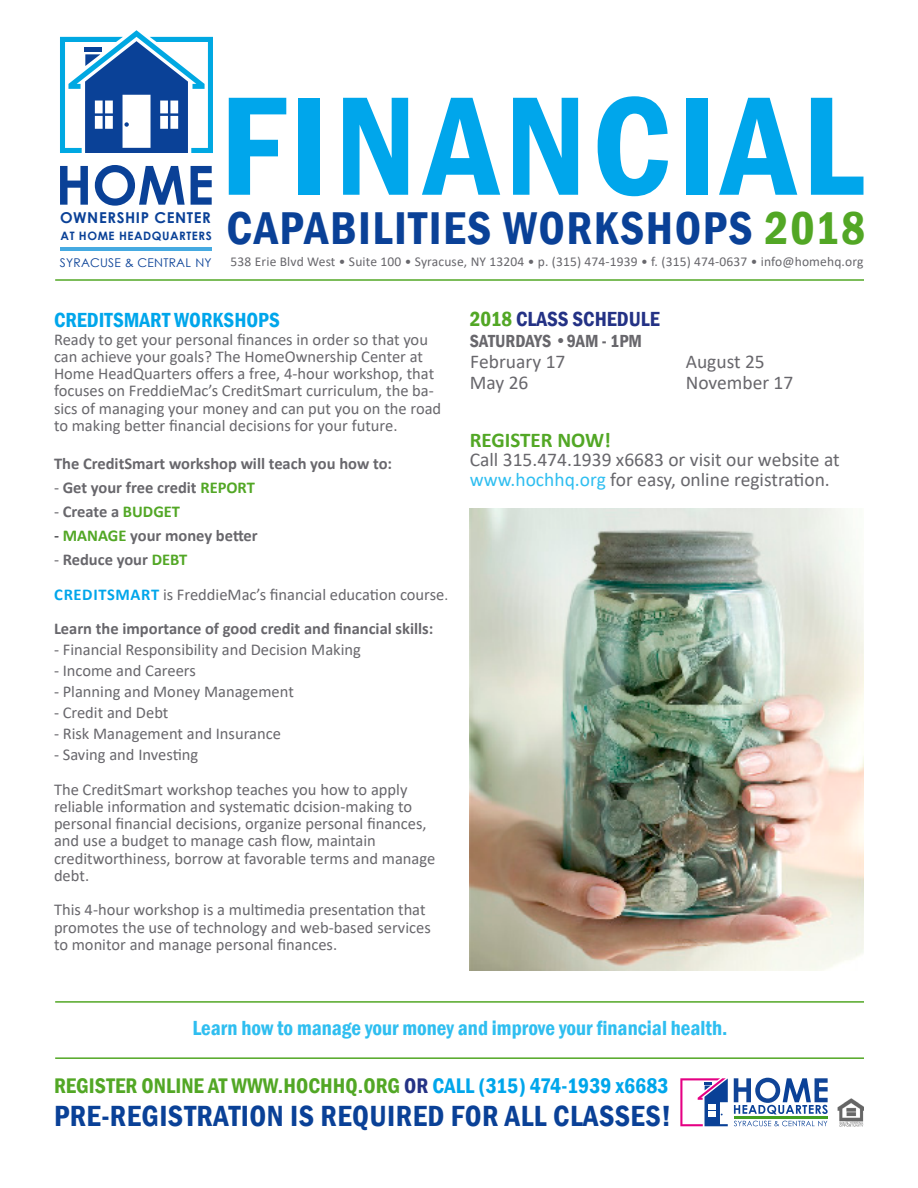
<style>
.page{position:relative;width:918px;height:1188px;background:#fff}
.page>*{position:absolute;margin:0;border:0;box-sizing:border-box;transform-origin:0 0}
.t1{font:600 condensed 145.5px "Franklin Gothic";letter-spacing:.04em;color:#00a6eb}
.t2{font:700 53.85px "Century Gothic";color:#0a4197}
.t3{font:600 condensed 47.25px "Franklin Gothic";letter-spacing:.03em;color:#0a4197}
.t4{font:600 condensed 30px "Franklin Gothic";letter-spacing:.015em;color:#0a4197}
.t5{font:600 condensed 21.75px "Franklin Gothic";color:#52a725}
.t6{font:600 condensed 21px "Franklin Gothic";color:#2fbef0}
.t7{font:600 condensed 21px "Franklin Gothic";color:#00a6eb}
.t8{font:600 condensed 21px "Franklin Gothic";color:#243285}
.t9{font:700 21px "Calibri";color:#52a725}
.t10{font:19.5px "Calibri";color:#68676c}
.t11{font:600 condensed 18px "Franklin Gothic";color:#68676c}
.t12{font:16.5px/17.2px "Calibri";color:#68676c}
.t13{font:700 16.5px "Calibri";color:#68676c}
.t14{font:700 15px "Century Gothic";letter-spacing:.04em;color:#0a4197}
.t15{font:13.5px "Calibri";letter-spacing:.01em;color:#68676c}
.t16{font:12px "Century Gothic";letter-spacing:.02em;color:#0a4197}
.t17{font:700 11.55px "Century Gothic";letter-spacing:.045em;color:#0a4197}
.s1{color:#52a725}
.s2{font-weight:400}
.s3{font-weight:400;color:#1b1c20}
.s4{font-weight:700;color:#00a6eb}
.s5{font-size:15px}
.s6{font-weight:500}
.s7{color:#2fbef0}
.s8{color:#243285}
.s9{color:#00a6eb}
</style>
<div class="page">
<hr style="left:55px;top:279px;width:809px;height:2px;background:#52a725">
<hr style="left:55px;top:1001px;width:809px;height:2px;background:#52a725">
<hr style="left:55px;top:1057px;width:809px;height:2px;background:#52a725">
<svg style="left:60px;top:30px;width:153px;height:123px"></svg>
<hr style="left:60px;top:247px;width:152px;height:4px;background:#46aae1">
<img style="left:470px;top:509px;width:394px;height:461px">
<img style="left:837px;top:1098px;width:27px;height:28px">
<svg style="left:734px;top:1121px;width:93px;height:5px"></svg>
<svg style="left:734px;top:1078px;width:94px;height:36px"></svg>
<hr style="left:734px;top:1116px;width:94px;height:3px;background:#449f22">
<svg style="left:680px;top:1078px;width:48px;height:48px"></svg>
<p class="t2" style="left:56px;top:144px;width:160px">HOME</p>
<p class="t14" style="left:60px;top:207px;width:152px">OWNERSHIP CENTER</p>
<p class="t17" style="left:61px;top:227px;width:153px">AT HOME HEADQUARTERS</p>
<p class="t1" style="left:220px;top:49px;width:646px">FINANCIAL</p>
<p class="t3" style="left:226px;top:197px;width:641px">CAPABILITIES WORKSHOPS <span class="s1">2018</span></p>
<p class="t16" style="left:60px;top:255px;width:153px">SYRACUSE &amp; CENTRAL NY</p>
<p class="t15" style="left:231px;top:252px;width:634px">538 Erie Blvd West • Suite 100 • Syracuse, NY 13204 • p. (315) 474-1939 • f. (315) 474-0637 • info@homehq.org</p>
<p class="t7" style="left:54px;top:306px;width:227px">CREDITSMART WORKSHOPS</p>
<p class="t12" style="left:54px;top:330px;width:389px">Ready to get your personal finances in order so that you can achieve your goals? The HomeOwnership Center at Home HeadQuarters offers a free, 4-hour workshop, that focuses on FreddieMac’s CreditSmart curriculum, the ba&shy;sics of managing your money and can put you on the road to making better financial decisions for your future.</p>
<p class="t13" style="left:54px;top:452px;width:340px">The CreditSmart workshop will teach you how to:</p>
<p class="t13" style="left:54px;top:476px;width:202px"><span class="s2">-</span> Get your free credit <span class="s1">REPORT</span></p>
<p class="t13" style="left:54px;top:500px;width:128px"><span class="s2">-</span> Create a <span class="s1">BUDGET</span></p>
<p class="t13" style="left:54px;top:524px;width:205px"><span class="s3">-</span> <span class="s1">MANAGE</span> your money better</p>
<p class="t13" style="left:54px;top:548px;width:135px"><span class="s2">-</span> Reduce your <span class="s1">DEBT</span></p>
<p class="t12" style="left:54px;top:585px;width:395px"><span class="s4">CREDITSMART</span> is FreddieMac’s financial education course<span class="s5">.</span></p>
<p class="t13" style="left:54px;top:617px;width:381px">Learn the importance of good credit and financial skills:</p>
<p class="t12" style="left:54px;top:641px;width:309px">- Financial Responsibility and Decision Making</p>
<p class="t12" style="left:54px;top:662px;width:143px">- Income and Careers</p>
<p class="t12" style="left:54px;top:683px;width:241px">- Planning and Money Management</p>
<p class="t12" style="left:54px;top:704px;width:116px">- Credit and Debt</p>
<p class="t12" style="left:54px;top:725px;width:228px">- Risk Management and Insurance</p>
<p class="t12" style="left:54px;top:746px;width:146px">- Saving and Investing</p>
<p class="t12" style="left:54px;top:780px;width:383px">The CreditSmart workshop teaches you how to apply reliable information and systematic dcision-making to personal financial decisions, organize personal finances, and use a budget to manage cash flow, maintain creditworthiness, borrow at favorable terms and manage debt.</p>
<p class="t12" style="left:54px;top:901px;width:378px">This 4-hour workshop is a multimedia presentation that promotes the use of technology and web-based services to monitor and manage personal finances.</p>
<p class="t8" style="left:470px;top:305px;width:192px"><span class="s1">2018</span> CLASS SCHEDULE</p>
<p class="t11" style="left:470px;top:329px;width:174px">SATURDAYS <span class="s6">•</span>9AM - 1PM</p>
<p class="t10" style="left:470px;top:348px;width:97px">February 17</p>
<p class="t10" style="left:686px;top:348px;width:81px">August 25</p>
<p class="t10" style="left:470px;top:369px;width:60px">May 26</p>
<p class="t10" style="left:686px;top:369px;width:109px">November 17</p>
<p class="t9" style="left:470px;top:425px;width:143px">REGISTER NOW!</p>
<p class="t10" style="left:470px;top:446px;width:371px">Call 315.474.1939 x6683 or visit our website at</p>
<p class="t10" style="left:470px;top:466px;width:362px"><span class="s7">www.hochhq.org</span> for easy, online registration.</p>
<p class="t6" style="left:192px;top:1014px;width:537px">Learn how to manage your money and improve your financial health.</p>
<p class="t5" style="left:54px;top:1071px;width:616px">REGISTER ONLINE AT WWW.HOCHHQ.ORG <span class="s8">OR</span> <span class="s9">CALL (315) 474-1939 x6683</span></p>
<p class="t4" style="left:54px;top:1096px;width:619px">PRE-REGISTRATION IS REQUIRED FOR ALL CLASSES!</p>
</div>
